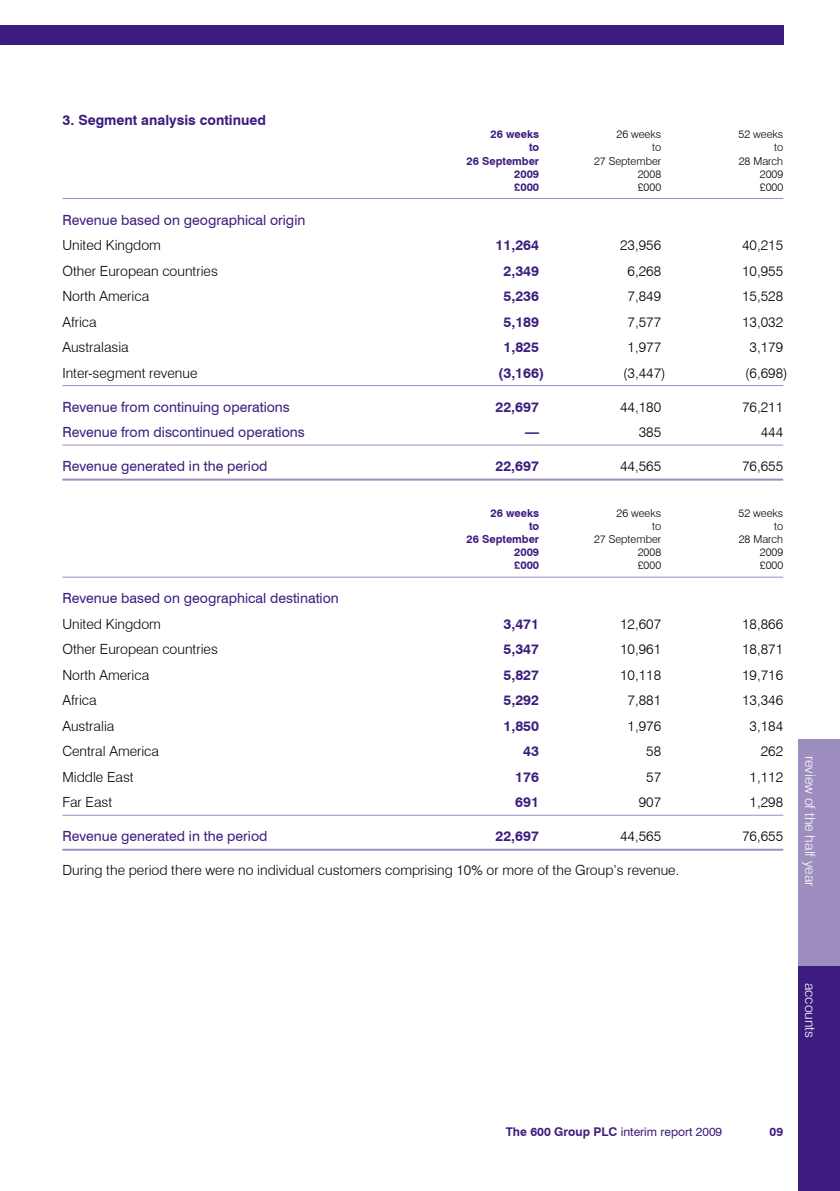
<style>
.page{position:relative;width:840px;height:1191px;background:#fff}
.page>*{position:absolute;margin:0;border:0;box-sizing:border-box;transform-origin:0 0}
.t1{font:300 14px "Swiss 721 BT";color:#000}
.t2{font:14px "Swiss 721 BT";color:#3c1d7f}
.t3{font:700 14px "Swiss 721 BT";color:#3c1d7f}
.t4{font:300 14px "Swiss 721 BT";color:#fff}
.t5{font:12px "Swiss 721 BT";color:#3c1d7f}
.t6{font:700 12px "Swiss 721 BT";color:#3c1d7f}
.t7{font:300 11px "Swiss 721 BT";color:#000}
.t8{font:700 11px "Swiss 721 BT";color:#3c1d7f}
.s1{font-weight:700}
</style>
<div class="page">
<div style="left:0;top:26px;width:782px;height:19px;background:#3c1d7f"></div>
<div style="left:798px;top:965px;width:41px;height:226px;background:#3c1d7f"></div>
<div style="left:798px;top:738px;width:41px;height:227px;background:#9d8ebf"></div>
<hr style="left:62px;top:198px;width:720px;height:1px;background:#9d8ebf">
<hr style="left:62px;top:385px;width:720px;height:1px;background:#9d8ebf">
<hr style="left:62px;top:444px;width:720px;height:1px;background:#9d8ebf">
<hr style="left:62px;top:478px;width:720px;height:2px;background:#9d8ebf">
<hr style="left:62px;top:576px;width:720px;height:1px;background:#9d8ebf">
<hr style="left:62px;top:814px;width:720px;height:1px;background:#9d8ebf">
<hr style="left:62px;top:848px;width:720px;height:2px;background:#9d8ebf">
<p class="t3" style="left:62px;top:112px;width:205px">3. Segment analysis continued</p>
<p class="t8" style="left:490px;top:128px;width:50px">26 weeks</p>
<p class="t7" style="left:616px;top:128px;width:46px">26 weeks</p>
<p class="t7" style="left:738px;top:128px;width:46px">52 weeks</p>
<p class="t8" style="left:528px;top:141px;width:12px">to</p>
<p class="t7" style="left:651px;top:141px;width:11px">to</p>
<p class="t7" style="left:773px;top:141px;width:11px">to</p>
<p class="t8" style="left:466px;top:154px;width:74px">26 September</p>
<p class="t7" style="left:593px;top:154px;width:69px">27 September</p>
<p class="t7" style="left:738px;top:154px;width:46px">28 March</p>
<p class="t8" style="left:514px;top:167px;width:26px">2009</p>
<p class="t7" style="left:637px;top:167px;width:25px">2008</p>
<p class="t7" style="left:759px;top:167px;width:25px">2009</p>
<p class="t8" style="left:514px;top:180px;width:26px">£000</p>
<p class="t7" style="left:637px;top:180px;width:25px">£000</p>
<p class="t7" style="left:759px;top:180px;width:25px">£000</p>
<p class="t2" style="left:62px;top:211px;width:244px">Revenue based on geographical origin</p>
<p class="t1" style="left:62px;top:236px;width:100px">United Kingdom</p>
<p class="t3" style="left:495px;top:236px;width:45px">11,264</p>
<p class="t1" style="left:619px;top:236px;width:42px">23,956</p>
<p class="t1" style="left:741px;top:236px;width:42px">40,215</p>
<p class="t1" style="left:62px;top:262px;width:157px">Other European countries</p>
<p class="t3" style="left:503px;top:262px;width:37px">2,349</p>
<p class="t1" style="left:627px;top:262px;width:35px">6,268</p>
<p class="t1" style="left:741px;top:262px;width:42px">10,955</p>
<p class="t1" style="left:62px;top:287px;width:88px">North America</p>
<p class="t3" style="left:503px;top:287px;width:37px">5,236</p>
<p class="t1" style="left:627px;top:287px;width:35px">7,849</p>
<p class="t1" style="left:741px;top:287px;width:42px">15,528</p>
<p class="t1" style="left:62px;top:313px;width:36px">Africa</p>
<p class="t3" style="left:503px;top:313px;width:37px">5,189</p>
<p class="t1" style="left:627px;top:313px;width:35px">7,577</p>
<p class="t1" style="left:741px;top:313px;width:42px">13,032</p>
<p class="t1" style="left:62px;top:338px;width:68px">Australasia</p>
<p class="t3" style="left:503px;top:338px;width:37px">1,825</p>
<p class="t1" style="left:627px;top:338px;width:35px">1,977</p>
<p class="t1" style="left:749px;top:338px;width:35px">3,179</p>
<p class="t1" style="left:62px;top:364px;width:136px">Inter-segment revenue</p>
<p class="t3" style="left:498px;top:364px;width:48px">(3,166)</p>
<p class="t1" style="left:622px;top:364px;width:44px">(3,447)</p>
<p class="t1" style="left:744px;top:364px;width:44px">(6,698)</p>
<p class="t2" style="left:62px;top:398px;width:229px">Revenue from continuing operations</p>
<p class="t3" style="left:495px;top:398px;width:45px">22,697</p>
<p class="t1" style="left:619px;top:398px;width:42px">44,180</p>
<p class="t1" style="left:741px;top:398px;width:42px">76,211</p>
<p class="t2" style="left:62px;top:423px;width:244px">Revenue from discontinued operations</p>
<p class="t3" style="left:525px;top:423px;width:15px">—</p>
<p class="t1" style="left:638px;top:423px;width:24px">385</p>
<p class="t1" style="left:760px;top:423px;width:24px">444</p>
<p class="t2" style="left:62px;top:457px;width:206px">Revenue generated in the period</p>
<p class="t3" style="left:495px;top:457px;width:45px">22,697</p>
<p class="t1" style="left:619px;top:457px;width:42px">44,565</p>
<p class="t1" style="left:741px;top:457px;width:42px">76,655</p>
<p class="t8" style="left:490px;top:506px;width:50px">26 weeks</p>
<p class="t7" style="left:616px;top:506px;width:46px">26 weeks</p>
<p class="t7" style="left:738px;top:506px;width:46px">52 weeks</p>
<p class="t8" style="left:528px;top:519px;width:12px">to</p>
<p class="t7" style="left:651px;top:519px;width:11px">to</p>
<p class="t7" style="left:773px;top:519px;width:11px">to</p>
<p class="t8" style="left:466px;top:532px;width:74px">26 September</p>
<p class="t7" style="left:593px;top:532px;width:69px">27 September</p>
<p class="t7" style="left:738px;top:532px;width:46px">28 March</p>
<p class="t8" style="left:514px;top:545px;width:26px">2009</p>
<p class="t7" style="left:637px;top:545px;width:25px">2008</p>
<p class="t7" style="left:759px;top:545px;width:25px">2009</p>
<p class="t8" style="left:514px;top:558px;width:26px">£000</p>
<p class="t7" style="left:637px;top:558px;width:25px">£000</p>
<p class="t7" style="left:759px;top:558px;width:25px">£000</p>
<p class="t2" style="left:62px;top:589px;width:278px">Revenue based on geographical destination</p>
<p class="t1" style="left:62px;top:615px;width:100px">United Kingdom</p>
<p class="t3" style="left:503px;top:615px;width:37px">3,471</p>
<p class="t1" style="left:619px;top:615px;width:42px">12,607</p>
<p class="t1" style="left:741px;top:615px;width:42px">18,866</p>
<p class="t1" style="left:62px;top:640px;width:157px">Other European countries</p>
<p class="t3" style="left:503px;top:640px;width:37px">5,347</p>
<p class="t1" style="left:619px;top:640px;width:42px">10,961</p>
<p class="t1" style="left:741px;top:640px;width:42px">18,871</p>
<p class="t1" style="left:62px;top:666px;width:88px">North America</p>
<p class="t3" style="left:503px;top:666px;width:37px">5,827</p>
<p class="t1" style="left:619px;top:666px;width:42px">10,118</p>
<p class="t1" style="left:741px;top:666px;width:42px">19,716</p>
<p class="t1" style="left:62px;top:691px;width:36px">Africa</p>
<p class="t3" style="left:503px;top:691px;width:37px">5,292</p>
<p class="t1" style="left:627px;top:691px;width:35px">7,881</p>
<p class="t1" style="left:741px;top:691px;width:42px">13,346</p>
<p class="t1" style="left:62px;top:717px;width:53px">Australia</p>
<p class="t3" style="left:503px;top:717px;width:37px">1,850</p>
<p class="t1" style="left:627px;top:717px;width:35px">1,976</p>
<p class="t1" style="left:749px;top:717px;width:35px">3,184</p>
<p class="t1" style="left:62px;top:742px;width:98px">Central America</p>
<p class="t3" style="left:523px;top:742px;width:17px">43</p>
<p class="t1" style="left:646px;top:742px;width:16px">58</p>
<p class="t1" style="left:760px;top:742px;width:24px">262</p>
<p class="t1" style="left:62px;top:768px;width:73px">Middle East</p>
<p class="t3" style="left:515px;top:768px;width:25px">176</p>
<p class="t1" style="left:646px;top:768px;width:16px">57</p>
<p class="t1" style="left:749px;top:768px;width:35px">1,112</p>
<p class="t1" style="left:62px;top:793px;width:51px">Far East</p>
<p class="t3" style="left:515px;top:793px;width:25px">691</p>
<p class="t1" style="left:638px;top:793px;width:24px">907</p>
<p class="t1" style="left:749px;top:793px;width:35px">1,298</p>
<p class="t2" style="left:62px;top:827px;width:206px">Revenue generated in the period</p>
<p class="t3" style="left:495px;top:827px;width:45px">22,697</p>
<p class="t1" style="left:619px;top:827px;width:42px">44,565</p>
<p class="t1" style="left:741px;top:827px;width:42px">76,655</p>
<p class="t1" style="left:62px;top:861px;width:618px">During the period there were no individual customers comprising 10% or more of the Group’s revenue.</p>
<p class="t4" style="left:818px;top:755px;width:132px;rotate:90deg">review of the half year</p>
<p class="t4" style="left:818px;top:982px;width:57px;rotate:90deg">accounts</p>
<p class="t5" style="left:505px;top:1124px;width:218px"><span class="s1">The 600 Group PLC</span> interim report 2009</p>
<p class="t6" style="left:769px;top:1124px;width:15px">09</p>
</div>
